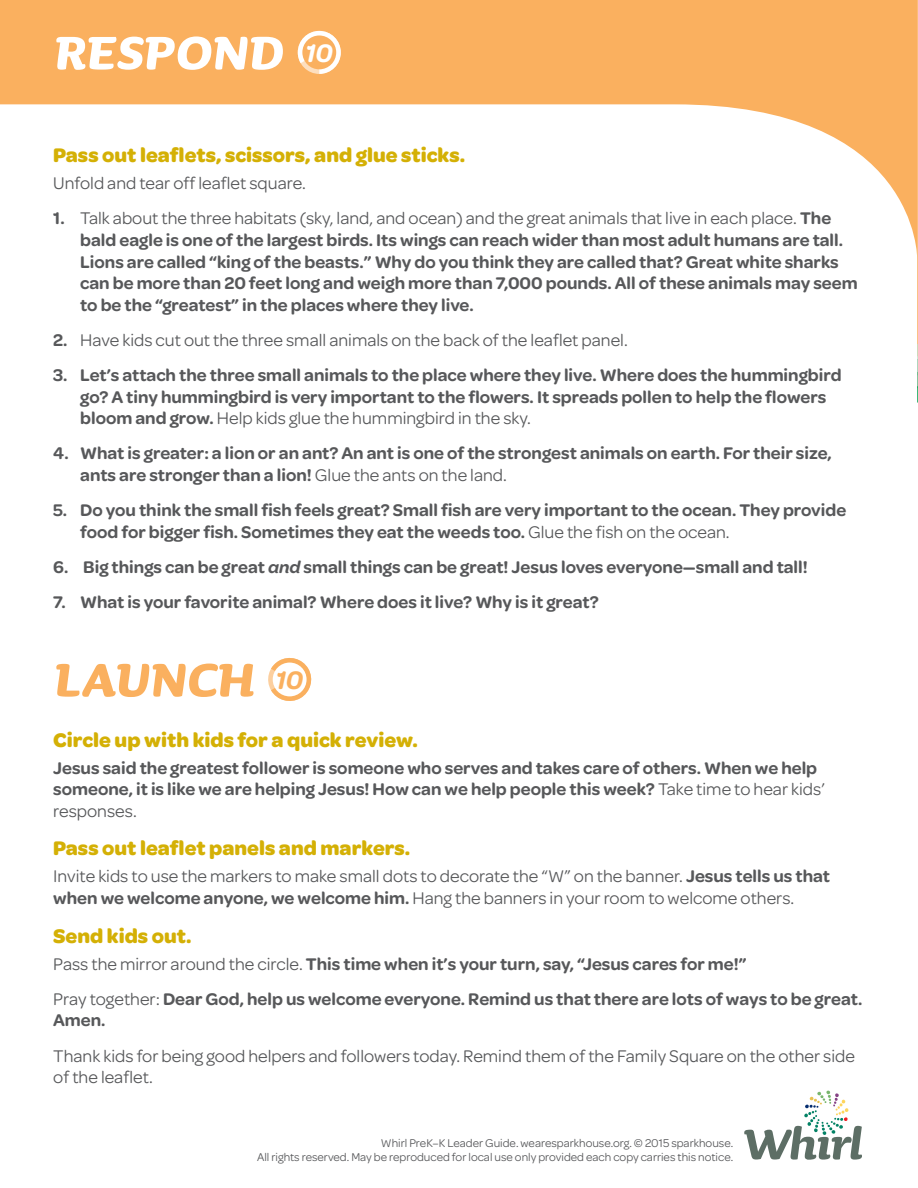
<style>
.page{position:relative;width:918px;height:1188px;background:#fff}
.page>*{position:absolute;margin:0;border:0;box-sizing:border-box;transform-origin:0 0}
.t1{font:italic 700 60px "Sauna";letter-spacing:.015em;color:#fff}
.t2{font:italic 700 60px "Sauna";letter-spacing:.015em;color:#fab05f}
.t3{font:italic 600 27px "Omnes";color:#fff}
.t4{font:italic 600 27px "Omnes";color:#fab05f}
.Body_head{font:700 21px "Omnes";color:#d4b005}
.Body_copy{font:600 18px/21.6px "Omnes";color:#57585a}
.Body_copy-2{font:18px/21.6px "Omnes";color:#57585a}
.Body_head-2{font:12px/14.4px "Omnes";color:#57585a;text-align:right}
.s1{font-weight:400}
.s2{font-weight:600}
.s3{font-style:italic}
</style>
<div class="page">
<svg style="left:744px;top:1091px;width:118px;height:69px"></svg>
<svg style="left:0;top:0;width:917px;height:255px"></svg>
<svg style="left:298px;top:31px;width:43px;height:43px"></svg>
<div style="left:302px;top:35px;width:34px;height:34px;background:#fab05f;border-radius:50%"></div>
<svg style="left:268px;top:658px;width:44px;height:43px"></svg>
<div style="left:273px;top:663px;width:34px;height:33px;background:#fff;border-radius:50%"></div>
<svg style="left:917px;top:0;width:1px;height:403px"></svg>
<p class="t1" style="left:55px;top:15px;width:230px">RESPOND</p>
<h2 class="t3" style="left:305px;top:37px;width:29px">10</h2>
<p class="Body_head" style="left:53px;top:143px;width:413px">Pass out leaflets, scissors, and glue sticks.</p>
<p class="Body_copy-2" style="left:53px;top:173px;width:254px">Unfold and tear off leaflet square.</p>
<p class="Body_copy" style="left:80px;top:208px;width:779px;text-indent:-27px">1. <span class="s1">Talk about the three habitats (sky, land, and ocean) and the great animals that live in each place.</span> The bald eagle is one of the largest birds. Its wings can reach wider than most adult humans are tall.<br>Lions are called “king of the beasts.” Why do you think they are called that? Great white sharks can be more than 20 feet long and weigh more than 7,000 pounds. All of these animals may seem to be the “greatest” in the places where they live.</p>
<p class="Body_copy-2" style="left:53px;top:329px;width:576px"><span class="s2">2.</span> Have kids cut out the three small animals on the back of the leaflet panel.</p>
<p class="Body_copy" style="left:80px;top:364px;width:763px;text-indent:-27px">3. Let’s attach the three small animals to the place where they live. Where does the hummingbird go? A tiny hummingbird is very important to the flowers. It spreads pollen to help the flowers bloom and grow. <span class="s1">Help kids glue the hummingbird in the sky.</span></p>
<p class="Body_copy" style="left:80px;top:442px;width:753px;text-indent:-27px">4. What is greater: a lion or an ant? An ant is one of the strongest animals on earth. For their size, ants are stronger than a lion! <span class="s1">Glue the ants on the land.</span></p>
<p class="Body_copy" style="left:80px;top:499px;width:768px;text-indent:-27px">5. Do you think the small fish feels great? Small fish are very important to the ocean. They provide food for bigger fish. Sometimes they eat the weeds too. <span class="s1">Glue the fish on the ocean.</span></p>
<p class="Body_copy" style="left:53px;top:556px;width:756px">6. Big things can be great <span class="s3">and</span> small things can be great! Jesus loves everyone—small and tall!</p>
<p class="Body_copy" style="left:53px;top:591px;width:547px">7. What is your favorite animal? Where does it live? Why is it great?</p>
<p class="t2" style="left:55px;top:642px;width:201px">LAUNCH</p>
<h2 class="t4" style="left:275px;top:664px;width:29px">10</h2>
<p class="Body_head" style="left:53px;top:727px;width:366px">Circle up with kids for a quick review.</p>
<p class="Body_copy" style="left:53px;top:757px;width:773px">Jesus said the greatest follower is someone who serves and takes care of others. When we help someone, it is like we are helping Jesus! How can we help people this week? <span class="s1">Take time to hear kids’ responses.</span></p>
<p class="Body_head" style="left:53px;top:836px;width:359px">Pass out leaflet panels and markers.</p>
<p class="Body_copy-2" style="left:53px;top:866px;width:778px">Invite kids to use the markers to make small dots to decorate the “W” on the banner. <span class="s2">Jesus tells us that when we welcome anyone, we welcome him.</span> Hang the banners in your room to welcome others.</p>
<p class="Body_head" style="left:53px;top:924px;width:140px">Send kids out.</p>
<p class="Body_copy" style="left:53px;top:953px;width:695px"><span class="s1">Pass the mirror around the circle.</span> This time when it’s your turn, say, “Jesus cares for me!”</p>
<p class="Body_copy" style="left:53px;top:988px;width:811px"><span class="s1">Pray together:</span> Dear God, help us welcome everyone. Remind us that there are lots of ways to be great.<br>Amen.</p>
<p class="Body_copy-2" style="left:53px;top:1045px;width:803px">Thank kids for being good helpers and followers today. Remind them of the Family Square on the other side of the leaflet.</p>
<p class="Body_head-2" style="left:257px;top:1135px;width:478px">Whirl PreK–K Leader Guide. wearesparkhouse.org. © 2015 sparkhouse.<br>All rights reserved. May be reproduced for local use only provided each copy carries this notice.</p>
</div>
